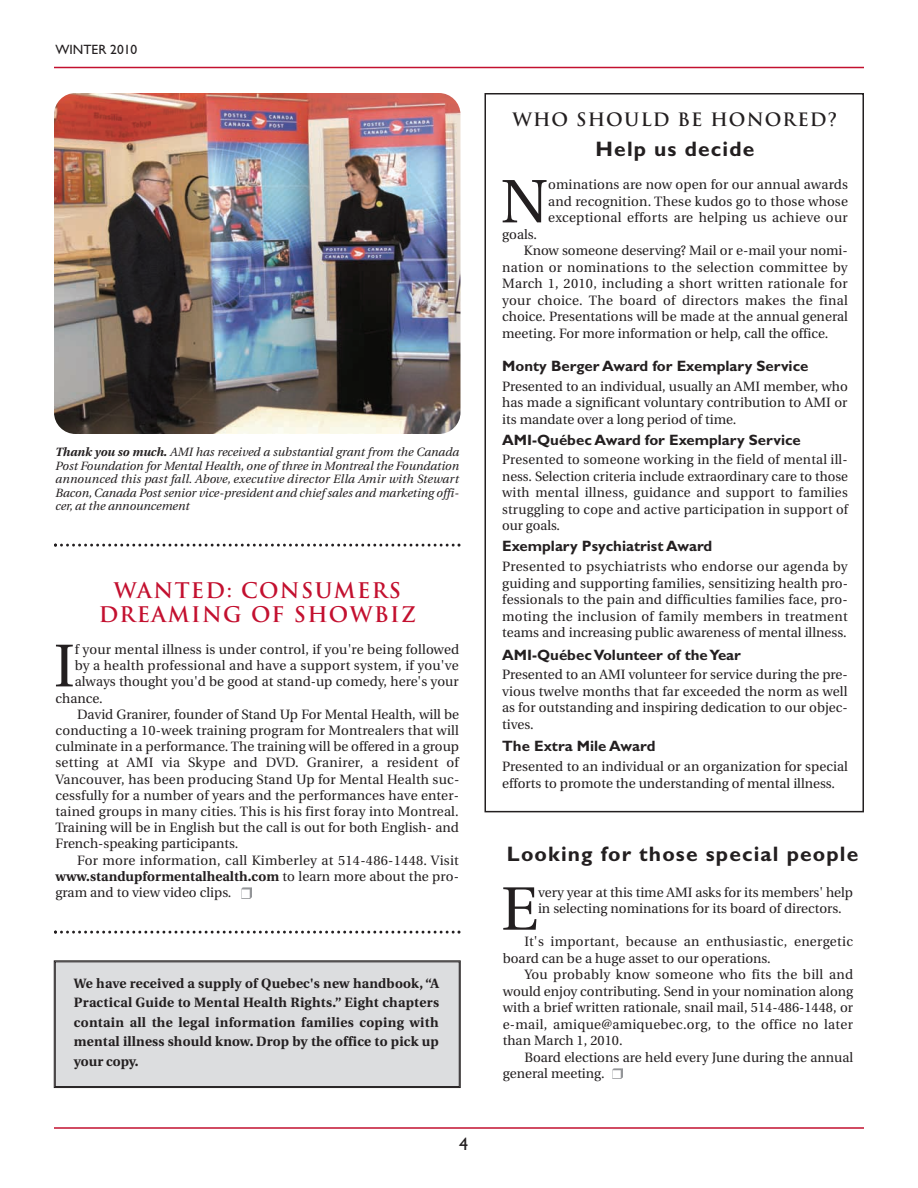
<style>
.page{position:relative;width:918px;height:1188px;background:#fff}
.page>*{position:absolute;margin:0;border:0;box-sizing:border-box;transform-origin:0 0}
.t1{font:61.2px "Utopia";color:#231f20}
.t2{font:60.3px "Utopia";color:#231f20}
.t3{font:700 21px "Gill Sans";letter-spacing:.055em;color:#231f20}
.t4{font:700 21px/24px "Trajan";letter-spacing:.065em;color:#c3102f;text-align:center}
.t5{font:700 18px "Trajan";letter-spacing:.065em;color:#231f20}
.t6{font:18px "Gill Sans";color:#231f20}
.t7{font:700 15px "Gill Sans";color:#231f20}
.t8{font:13.5px/16.5px "Utopia";letter-spacing:.005em;color:#231f20;text-align:justify}
.t9{font:700 13.5px/19.5px "Utopia";letter-spacing:.005em;color:#231f20;text-align:justify}
.t10{font:13.5px "Gill Sans";color:#231f20}
.t11{font:italic 12px/13.5px "Utopia";color:#231f20;text-align:justify}
.s1{font-weight:700}
.s2{font-weight:400}
</style>
<div class="page">
<div style="left:55px;top:962px;width:404px;height:125px;background:#dcdddf"></div>
<div style="left:55px;top:962px;width:405px;height:125px;border:1px solid #231f20"></div>
<img style="left:54px;top:93px;width:406px;height:341px">
<hr style="left:54px;top:67px;width:810px;height:1px;background:#c3102f">
<hr style="left:54px;top:1127px;width:810px;height:2px;background:#c3102f">
<div style="left:484px;top:93px;width:380px;height:719px;border:2px solid #231f20"></div>
<svg style="left:54px;top:544px;width:406px;height:3px"></svg>
<svg style="left:54px;top:931px;width:406px;height:3px"></svg>
<svg style="left:242px;top:888px;width:10px;height:10px"></svg>
<svg style="left:613px;top:1069px;width:10px;height:10px"></svg>
<p class="t10" style="left:56px;top:42px;width:83px">WINTER 2010</p>
<p class="t11" style="left:56px;top:447px;width:405px"><span class="s1">Thank you so much.</span> AMI has received a substantial grant from the Canada Post Foundation for Mental Health, one of three in Montreal the Foundation announced this past fall. Above, executive director Ella Amir with Stewart Bacon, Canada Post senior vice-president and chief sales and marketing offi&shy;cer, at the announcement</p>
<h3 class="t4" style="left:99px;top:579px;width:319px">WANTED: CONSUMERS<br>DREAMING OF SHOWBIZ</h3>
<h2 class="t2" style="left:54px;top:642px;width:23px">I</h2>
<p class="t8" style="left:75px;top:642px;width:386px">f your mental illness is under control, if you're being followed</p>
<p class="t8" style="left:75px;top:659px;width:386px">by a health professional and have a support system, if you've</p>
<p class="t8" style="left:75px;top:675px;width:385px">always thought you'd be good at stand-up comedy, here's your</p>
<p class="t8" style="left:55px;top:691px;width:49px">chance.</p>
<p class="t8" style="left:77px;top:707px;width:384px">David Granirer, founder of Stand Up For Mental Health, will be</p>
<p class="t8" style="left:55px;top:723px;width:405px">conducting a 10-week training program for Montrealers that will</p>
<p class="t8" style="left:55px;top:740px;width:405px">culminate in a performance. The training will be offered in a group</p>
<p class="t8" style="left:55px;top:756px;width:405px">setting at AMI via Skype and DVD. Granirer, a resident of</p>
<p class="t8" style="left:55px;top:772px;width:405px">Vancouver, has been producing Stand Up for Mental Health suc-</p>
<p class="t8" style="left:55px;top:788px;width:405px">cessfully for a number of years and the performances have enter-</p>
<p class="t8" style="left:55px;top:804px;width:405px">tained groups in many cities. This is his first foray into Montreal.</p>
<p class="t8" style="left:55px;top:821px;width:405px">Training will be in English but the call is out for both English- and</p>
<p class="t8" style="left:55px;top:837px;width:184px">French-speaking participants.</p>
<p class="t8" style="left:77px;top:853px;width:383px">For more information, call Kimberley at 514-486-1448. Visit</p>
<p class="t9" style="left:55px;top:868px;width:405px">www.standupformentalhealth.com <span class="s2">to learn more about the pro-</span></p>
<p class="t8" style="left:55px;top:885px;width:178px">gram and to view video clips.</p>
<p class="t9" style="left:74px;top:975px;width:367px">We have received a supply of Quebec's new handbook, “A Practical Guide to Mental Health Rights.” Eight chapters contain all the legal information families coping with mental illness should know. Drop by the office to pick up your copy.</p>
<h3 class="t6" style="left:459px;top:1134px;width:10px">4</h3>
<h3 class="t5" style="left:512px;top:109px;width:327px">WHO SHOULD BE HONORED?</h3>
<h3 class="t3" style="left:596px;top:141px;width:160px">Help us decide</h3>
<h1 class="t1" style="left:501px;top:177px;width:49px">N</h1>
<p class="t8" style="left:548px;top:178px;width:301px">ominations are now open for our annual awards and recognition. These kudos go to those whose exceptional efforts are helping us achieve our</p>
<p class="t8" style="left:502px;top:227px;width:36px">goals.</p>
<p class="t8" style="left:524px;top:244px;width:326px">Know someone deserving? Mail or e-mail your nomi-</p>
<p class="t8" style="left:502px;top:260px;width:347px">nation or nominations to the selection committee by</p>
<p class="t8" style="left:502px;top:277px;width:347px">March 1, 2010, including a short written rationale for</p>
<p class="t8" style="left:502px;top:293px;width:347px">your choice. The board of directors makes the final</p>
<p class="t8" style="left:502px;top:310px;width:347px">choice. Presentations will be made at the annual general</p>
<p class="t8" style="left:502px;top:326px;width:328px">meeting. For more information or help, call the office.</p>
<p class="t7" style="left:502px;top:360px;width:308px">Monty Berger Award for Exemplary Service</p>
<p class="t8" style="left:502px;top:379px;width:347px">Presented to an individual, usually an AMI member, who has made a significant voluntary contribution to AMI or its mandate over a long period of time.</p>
<p class="t7" style="left:502px;top:434px;width:300px">AMI-Québec Award for Exemplary Service</p>
<p class="t8" style="left:502px;top:453px;width:347px">Presented to someone working in the field of mental ill&shy;ness. Selection criteria include extraordinary care to those with mental illness, guidance and support to families struggling to cope and active participation in support of our goals.</p>
<p class="t7" style="left:502px;top:541px;width:212px">Exemplary Psychiatrist Award</p>
<p class="t8" style="left:502px;top:559px;width:347px">Presented to psychiatrists who endorse our agenda by guiding and supporting families, sensitizing health pro&shy;fessionals to the pain and difficulties families face, pro&shy;moting the inclusion of family members in treatment teams and increasing public awareness of mental illness.</p>
<p class="t7" style="left:502px;top:649px;width:240px">AMI-Québec Volunteer of the Year</p>
<p class="t8" style="left:502px;top:668px;width:347px">Presented to an AMI volunteer for service during the pre&shy;vious twelve months that far exceeded the norm as well as for outstanding and inspiring dedication to our objec&shy;tives.</p>
<p class="t7" style="left:502px;top:741px;width:155px">The Extra Mile Award</p>
<p class="t8" style="left:502px;top:759px;width:347px">Presented to an individual or an organization for special efforts to promote the understanding of mental illness.</p>
<h3 class="t3" style="left:507px;top:846px;width:353px">Looking for those special people</h3>
<h1 class="t1" style="left:501px;top:884px;width:39px">E</h1>
<p class="t8" style="left:538px;top:885px;width:317px">very year at this time AMI asks for its members' help in selecting nominations for its board of directors.</p>
<p class="t8" style="left:503px;top:934px;width:352px;text-indent:22px">It's important, because an enthusiastic, energetic board can be a huge asset to our operations.</p>
<p class="t8" style="left:503px;top:967px;width:352px;text-indent:22px">You probably know someone who fits the bill and would enjoy contributing. Send in your nomination along with a brief written rationale, snail mail, 514-486-1448, or e-mail, amique@amiquebec.org, to the office no later than March 1, 2010.</p>
<p class="t8" style="left:503px;top:1050px;width:352px;text-indent:22px">Board elections are held every June during the annual general meeting.</p>
</div>
